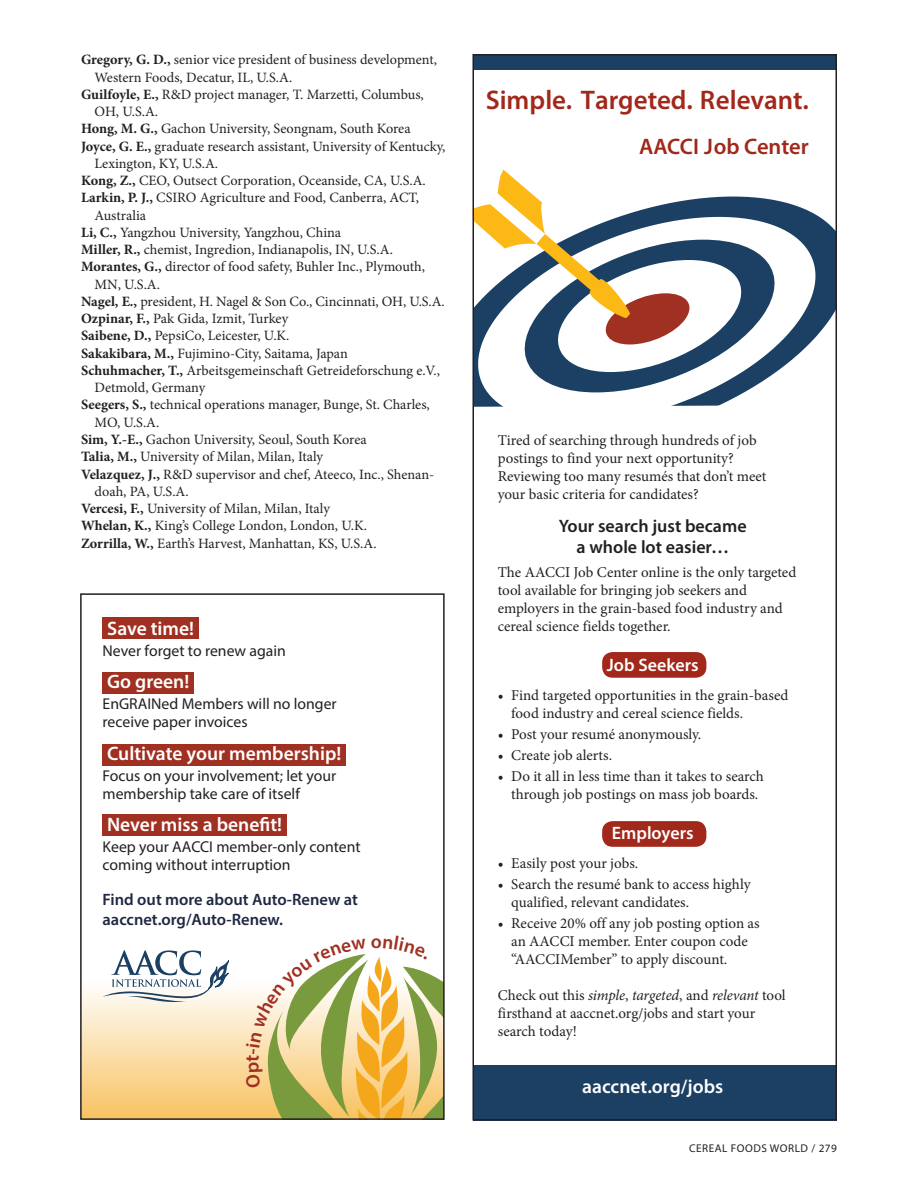
<style>
.page{position:relative;width:918px;height:1188px;background:#fff}
.page>*{position:absolute;margin:0;border:0;box-sizing:border-box;transform-origin:0 0}
.t1{font:600 27px "Myriad Pro";color:#a1281b}
.t2{font:600 22.5px "Myriad Pro";color:#a1281b}
.t3{font:600 19.5px "Myriad Pro";color:#fff}
.t4{font:600 18px/21px "Myriad Pro";color:#231f20;text-align:center}
.t5{font:600 18px "Myriad Pro";color:#fff}
.t6{font:600 16.5px/19.8px "Myriad Pro";color:#1f2743}
.t7{font:15.75px/18px "Myriad Pro";color:#231f20}
.t8{font:15px/18px "Minion Pro";color:#231f20}
.t9{font:14.25px "Minion Pro";letter-spacing:-.005em;color:#231f20}
.t10{font:11.25px "Myriad Pro";letter-spacing:.045em;color:#231f20}
.s1{font-weight:700}
.s2{font-style:italic}
.s3{font-family:"Gill Sans";font-size:21px;color:#fff}
</style>
<div class="page">
<svg style="left:475px;top:196px;width:359px;height:211px"></svg>
<div style="left:602px;top:821px;width:104px;height:26px;background:#a1281b;border-radius:10px"></div>
<div style="left:473px;top:1065px;width:364px;height:55px;background:#1b4064"></div>
<div style="left:473px;top:54px;width:364px;height:16px;background:#1b4064"></div>
<div style="left:602px;top:652px;width:104px;height:26px;background:#a1281b;border-radius:10px"></div>
<svg style="left:475px;top:170px;width:228px;height:174px"></svg>
<div style="left:472px;top:54px;width:365px;height:1066px;border:2px solid #231f20"></div>
<div style="left:102px;top:814px;width:184px;height:22px;background:#a03022"></div>
<div style="left:102px;top:744px;width:243px;height:22px;background:#a03022"></div>
<div style="left:102px;top:672px;width:91px;height:22px;background:#a03022"></div>
<div style="left:102px;top:617px;width:97px;height:22px;background:#a03022"></div>
<div style="left:81px;top:981px;width:363px;height:138px;background:linear-gradient(to bottom,#fefefe,#f8c363)"></div>
<svg style="left:103px;top:950px;width:126px;height:52px"></svg>
<div style="left:80px;top:593px;width:365px;height:527px;border:2px solid #231f20"></div>
<svg style="left:246px;top:936px;width:198px;height:183px"></svg>
<p class="t9" style="left:81px;top:50px;width:358px"><span class="s1">Gregory, G. D.,</span> senior vice president of business development,</p>
<p class="t9" style="left:94px;top:68px;width:199px">Western Foods, Decatur, IL, U.S.A.</p>
<p class="t9" style="left:81px;top:85px;width:344px"><span class="s1">Guilfoyle, E.,</span> R&amp;D project manager, T. Marzetti, Columbus,</p>
<p class="t9" style="left:94px;top:102px;width:65px">OH, U.S.A.</p>
<p class="t9" style="left:81px;top:119px;width:331px"><span class="s1">Hong, M. G.,</span> Gachon University, Seongnam, South Korea</p>
<p class="t9" style="left:81px;top:137px;width:366px"><span class="s1">Joyce, G. E.,</span> graduate research assistant, University of Kentucky,</p>
<p class="t9" style="left:94px;top:154px;width:125px">Lexington, KY, U.S.A.</p>
<p class="t9" style="left:81px;top:171px;width:346px"><span class="s1">Kong, Z.,</span> CEO, Outsect Corporation, Oceanside, CA, U.S.A.</p>
<p class="t9" style="left:81px;top:188px;width:340px"><span class="s1">Larkin, P. J.,</span> CSIRO Agriculture and Food, Canberra, ACT,</p>
<p class="t9" style="left:94px;top:206px;width:53px">Australia</p>
<p class="t9" style="left:81px;top:223px;width:262px"><span class="s1">Li, C.,</span> Yangzhou University, Yangzhou, China</p>
<p class="t9" style="left:81px;top:240px;width:314px"><span class="s1">Miller, R.,</span> chemist, Ingredion, Indianapolis, IN, U.S.A.</p>
<p class="t9" style="left:81px;top:257px;width:346px"><span class="s1">Morantes, G.,</span> director of food safety, Buhler Inc., Plymouth,</p>
<p class="t9" style="left:94px;top:275px;width:67px">MN, U.S.A.</p>
<p class="t9" style="left:81px;top:292px;width:365px"><span class="s1">Nagel, E.,</span> president, H. Nagel &amp; Son Co., Cincinnati, OH, U.S.A.</p>
<p class="t9" style="left:81px;top:309px;width:209px"><span class="s1">Ozpinar, F.,</span> Pak Gida, Izmit, Turkey</p>
<p class="t9" style="left:81px;top:326px;width:210px"><span class="s1">Saibene, D.,</span> PepsiCo, Leicester, U.K.</p>
<p class="t9" style="left:81px;top:344px;width:268px"><span class="s1">Sakakibara, M.,</span> Fujimino-City, Saitama, Japan</p>
<p class="t9" style="left:81px;top:361px;width:361px"><span class="s1">Schuhmacher, T.,</span> Arbeitsgemeinschaft Getreideforschung e.V.,</p>
<p class="t9" style="left:94px;top:378px;width:112px">Detmold, Germany</p>
<p class="t9" style="left:81px;top:395px;width:350px"><span class="s1">Seegers, S.,</span> technical operations manager, Bunge, St. Charles,</p>
<p class="t9" style="left:94px;top:413px;width:66px">MO, U.S.A.</p>
<p class="t9" style="left:81px;top:430px;width:287px"><span class="s1">Sim, Y.-E.,</span> Gachon University, Seoul, South Korea</p>
<p class="t9" style="left:81px;top:447px;width:244px"><span class="s1">Talia, M.,</span> University of Milan, Milan, Italy</p>
<p class="t9" style="left:81px;top:464px;width:355px"><span class="s1">Velazquez, J.,</span> R&amp;D supervisor and chef, Ateeco, Inc., Shenan-</p>
<p class="t9" style="left:94px;top:482px;width:96px">doah, PA, U.S.A.</p>
<p class="t9" style="left:81px;top:499px;width:250px"><span class="s1">Vercesi, F.,</span> University of Milan, Milan, Italy</p>
<p class="t9" style="left:81px;top:516px;width:287px"><span class="s1">Whelan, K.,</span> King’s College London, London, U.K.</p>
<p class="t9" style="left:81px;top:533px;width:297px"><span class="s1">Zorrilla, W.,</span> Earth’s Harvest, Manhattan, KS, U.S.A.</p>
<h3 class="t3" style="left:107px;top:616px;width:89px">Save time!</h3>
<p class="t7" style="left:103px;top:641px;width:185px">Never forget to renew again</p>
<h3 class="t3" style="left:107px;top:669px;width:84px">Go green!</h3>
<p class="t7" style="left:103px;top:695px;width:236px">EnGRAINed Members will no longer receive paper invoices</p>
<h3 class="t3" style="left:107px;top:741px;width:236px">Cultivate your membership!</h3>
<p class="t7" style="left:103px;top:766px;width:235px">Focus on your involvement; let your membership take care of itself</p>
<h3 class="t3" style="left:107px;top:812px;width:176px">Never miss a benefit!</h3>
<p class="t7" style="left:103px;top:838px;width:260px">Keep your AACCI member-only content coming without interruption</p>
<p class="t6" style="left:103px;top:889px;width:257px">Find out more about Auto-Renew at aaccnet.org/Auto-Renew.</p>
<h1 class="t1" style="left:486px;top:83px;width:325px">Simple. Targeted. Relevant.</h1>
<h2 class="t2" style="left:639px;top:132px;width:171px">AACCI Job Center</h2>
<p class="t8" style="left:498px;top:431px;width:270px">Tired of searching through hundreds of job postings to find your next opportunity?<br>Reviewing too many resumés that don’t meet your basic criteria for candidates?</p>
<p class="t4" style="left:559px;top:515px;width:189px">Your search just became a whole lot easier…</p>
<p class="t8" style="left:498px;top:564px;width:300px">The AACCI Job Center online is the only targeted tool available for bringing job seekers and employers in the grain-based food industry and cereal science fields together.</p>
<p class="t5" style="left:607px;top:653px;width:93px">Job Seekers</p>
<p class="t8" style="left:511px;top:686px;width:279px;text-indent:-14px">• Find targeted opportunities in the grain-based food industry and cereal science fields.</p>
<p class="t8" style="left:498px;top:725px;width:205px">• Post your resumé anonymously.</p>
<p class="t8" style="left:498px;top:746px;width:116px">• Create job alerts.</p>
<p class="t8" style="left:498px;top:768px;width:268px;text-align:center">• Do it all in less time than it takes to search through job postings on mass job boards.</p>
<p class="t5" style="left:612px;top:821px;width:83px">Employers</p>
<p class="t8" style="left:498px;top:854px;width:142px">• Easily post your jobs.</p>
<p class="t8" style="left:511px;top:875px;width:241px;text-indent:-14px">• Search the resumé bank to access highly qualified, relevant candidates.</p>
<p class="t8" style="left:511px;top:915px;width:250px;text-indent:-14px">• Receive 20% off any job posting option as an AACCI member. Enter coupon code “AACCIMember” to apply discount.</p>
<p class="t8" style="left:498px;top:987px;width:290px">Check out this <span class="s2">simple</span>, <span class="s2">targeted</span>, and <span class="s2">relevant</span> tool firsthand at aaccnet.org/jobs and start your search today!<span class="s3">w</span></p>
<h3 class="t3" style="left:582px;top:1074px;width:143px">aaccnet.org/jobs</h3>
<p class="t10" style="left:689px;top:1141px;width:149px">CEREAL FOODS WORLD / 279</p>
</div>
